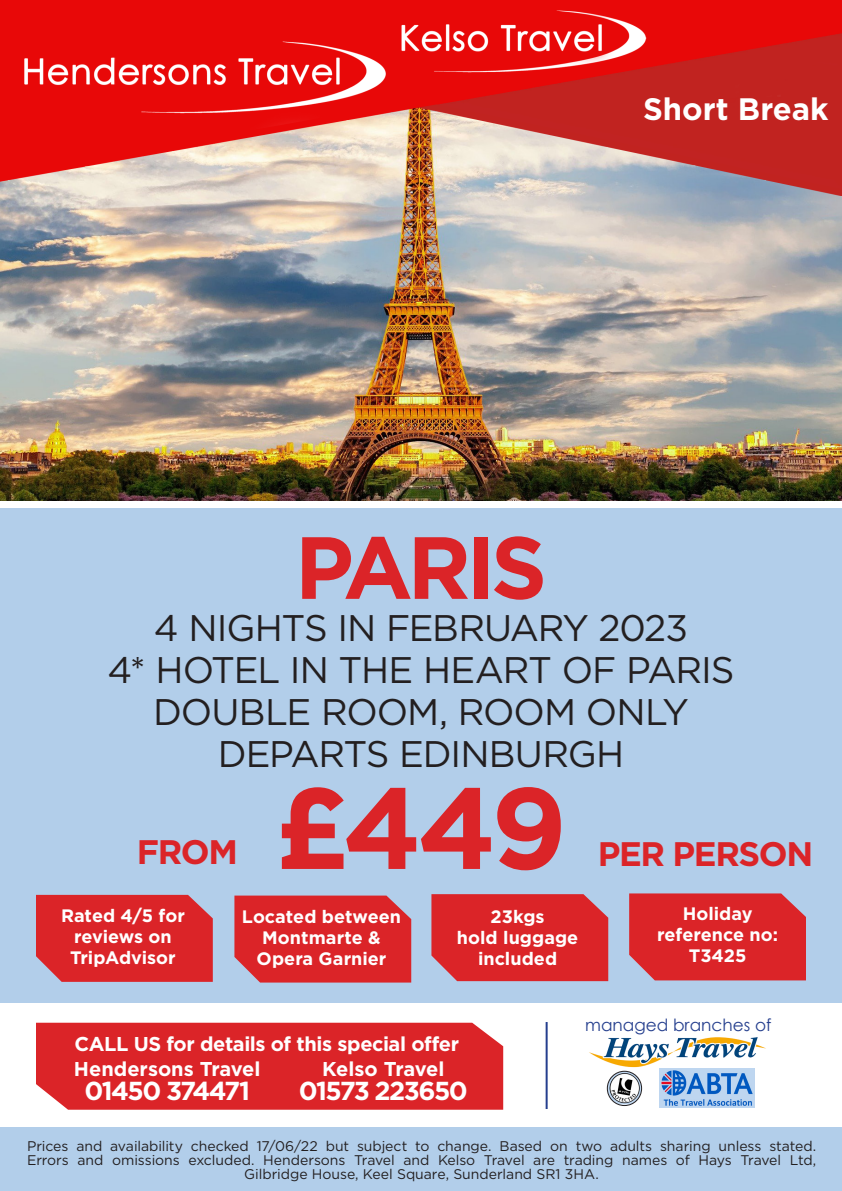
<style>
.page{position:relative;width:842px;height:1191px;background:#fff}
.page>*{position:absolute;margin:0;border:0;box-sizing:border-box;transform-origin:0 0}
.t1{font:700 115px "Gotham";color:#db2428}
.t2{font:700 88px "Gotham";letter-spacing:-.06em;color:#db2428}
.t3{font:37px/42px "Gotham HTF";letter-spacing:-.03em;color:#231f20;text-align:center}
.t4{font:700 34px "Gotham";letter-spacing:-.04em;color:#db2428}
.t5{font:700 31px "Gotham";color:#fff}
.t6{font:700 26px "Gotham";letter-spacing:-.06em;color:#fff}
.t7{font:700 20px/25.8px "Gotham";letter-spacing:-.02em;color:#fff}
.t8{font:700 18px/21.2px "Gotham";color:#fff;text-align:center}
.t9{font:16.9px "Century Gothic";color:#253f8e}
.t10{font:14px/14px "Gotham HTF";letter-spacing:-.005em;color:#231f20;text-align:center}
</style>
<div class="page">
<div style="left:0;top:1127px;width:842px;height:64px;background:#b2ceea"></div>
<hr style="left:546px;top:1022px;width:2px;height:87px;background:#253f8e">
<img style="left:659px;top:1068px;width:96px;height:39px">
<img style="left:607px;top:1071px;width:35px;height:33px">
<div style="left:607px;top:1071px;width:35px;height:34px;border:1px solid #231f20;border-radius:50%"></div>
<div style="left:0;top:508px;width:842px;height:494px;background:#b2ceea"></div>
<img style="left:589px;top:1037px;width:177px;height:30px">
<div style="left:36px;top:1022px;width:467px;height:87px;background:#db2428"></div>
<div style="left:36px;top:895px;width:177px;height:86px;background:#db2428"></div>
<div style="left:234px;top:895px;width:177px;height:87px;background:#db2428"></div>
<div style="left:431px;top:894px;width:177px;height:87px;background:#db2428"></div>
<div style="left:629px;top:893px;width:177px;height:87px;background:#db2428"></div>
<img style="left:0;top:276px;width:842px;height:224px">
<img style="left:0;top:0;width:842px;height:276px">
<h3 class="t5" style="left:643px;top:91px;width:187px">Short Break</h3>
<h3 class="t5" style="left:655px;top:91px;width:177px">Win er Sun</h3>
<h2 class="t2" style="left:295px;top:517px;width:254px">PARIS</h2>
<h3 class="t3" style="left:107px;top:606px;width:629px">4 NIGHTS IN FEBRUARY 2023<br>4* HOTEL IN THE HEART OF PARIS<br>DOUBLE ROOM, ROOM ONLY<br>DEPARTS EDINBURGH</h3>
<h1 class="t1" style="left:275px;top:761px;width:293px">£449</h1>
<p class="t8" style="left:61px;top:904px;width:125px">Rated 4/5 for reviews on<br>TripAdvisor</p>
<p class="t8" style="left:242px;top:905px;width:161px">Located between<br>Montmarte &amp;<br>Opera Garnier</p>
<p class="t8" style="left:457px;top:905px;width:123px">23kgs<br>hold luggage included</p>
<p class="t8" style="left:657px;top:902px;width:122px">Holiday reference no:<br>T3425</p>
<h3 class="t4" style="left:137px;top:832px;width:103px">FROM</h3>
<h3 class="t4" style="left:598px;top:834px;width:217px">PER PERSON</h3>
<h3 class="t7" style="left:74px;top:1030px;width:387px">CALL US for details of this special offer<br>Hendersons Travel</h3>
<h3 class="t6" style="left:84px;top:1076px;width:167px">01450 374471</h3>
<h3 class="t7" style="left:322px;top:1055px;width:124px">Kelso Travel</h3>
<h3 class="t6" style="left:299px;top:1076px;width:170px">01573 223650</h3>
<p class="t9" style="left:585px;top:1013px;width:188px">managed branches of</p>
<p class="t10" style="left:27px;top:1138px;width:791px">Prices and availability checked 17/06/22 but subject to change. Based on two adults sharing unless stated.<br>Errors and omissions excluded. Hendersons Travel and Kelso Travel are trading names of Hays Travel Ltd,<br>Gilbridge House, Keel Square, Sunderland SR1 3HA.</p>
</div>
